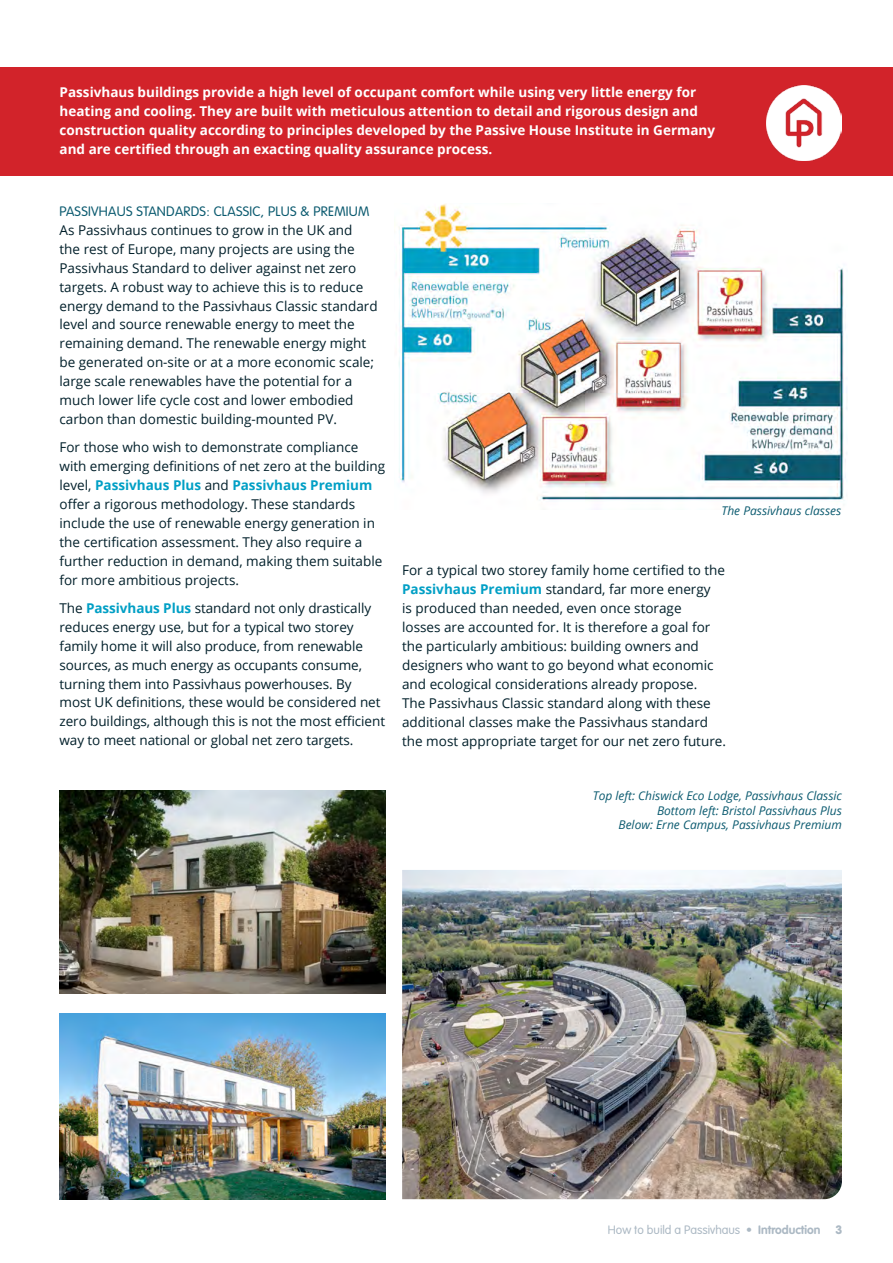
<style>
.page{position:relative;width:893px;height:1263px;background:#fff}
.page>*{position:absolute;margin:0;border:0;box-sizing:border-box;transform-origin:0 0}
.t1{font:13.5px/18.9px "Open Sans";color:#001f2a}
.t2{font:700 13.5px/18.9px "Open Sans";color:#fff}
.t3{font:300 13.5px "VAG Rounded LT Pro";letter-spacing:.02em;color:#0c5b70}
.t4{font:italic 12px/14.4px "Open Sans";color:#0c5b70;text-align:right}
.t5{font:300 12px "VAG Rounded LT Pro";color:#acb9c4}
.t6{font:900 12px "VAG Rounded LT Pro";color:#acb9c4}
.s1{font-weight:700;color:#009fc5}
.s2{font-weight:700}
</style>
<div class="page">
<div style="left:0;top:68px;width:893px;height:108px;background:#d2232a"></div>
<img style="left:398px;top:203px;width:449px;height:298px">
<img style="left:402px;top:870px;width:440px;height:329px">
<img style="left:60px;top:791px;width:325px;height:203px">
<img style="left:60px;top:1013px;width:325px;height:186px">
<img style="left:767px;top:86px;width:75px;height:75px">
<p class="t2" style="left:60px;top:82px;width:657px">Passivhaus buildings provide a high level of occupant comfort while using very little energy for heating and cooling. They are built with meticulous attention to detail and rigorous design and construction quality according to principles developed by the Passive House Institute in Germany and are certified through an exacting quality assurance process.</p>
<p class="t3" style="left:60px;top:203px;width:311px">PASSIVHAUS STANDARDS: CLASSIC, PLUS &amp; PREMIUM</p>
<p class="t1" style="left:60px;top:220px;width:320px">As Passivhaus continues to grow in the UK and<br>the rest of Europe, many projects are using the Passivhaus Standard to deliver against net zero targets. A robust way to achieve this is to reduce energy demand to the Passivhaus Classic standard level and source renewable energy to meet the remaining demand. The renewable energy might be generated on-site or at a more economic scale; large scale renewables have the potential for a much lower life cycle cost and lower embodied carbon than domestic building-mounted PV.</p>
<p class="t1" style="left:60px;top:438px;width:327px">For those who wish to demonstrate compliance with emerging definitions of net zero at the building level, <span class="s1">Passivhaus Plus</span> and <span class="s1">Passivhaus Premium </span>offer a rigorous methodology. These standards include the use of renewable energy generation in the certification assessment. They also require a further reduction in demand, making them suitable for more ambitious projects.</p>
<p class="t1" style="left:60px;top:598px;width:327px">The <span class="s1">Passivhaus Plus</span> standard not only drastically reduces energy use, but for a typical two storey family home it will also produce, from renewable sources, as much energy as occupants consume, turning them into Passivhaus powerhouses. By most UK definitions, these would be considered net zero buildings, although this is not the most efficient way to meet national or global net zero targets.</p>
<p class="t4" style="left:721px;top:503px;width:121px">The Passivhaus classes</p>
<p class="t1" style="left:402px;top:561px;width:325px">For a typical two storey family home certified to the <span class="s1">Passivhaus Premium</span> standard, far more energy<br>is produced than needed, even once storage<br>losses are accounted for. It is therefore a goal for the particularly ambitious: building owners and designers who want to go beyond what economic and ecological considerations already propose.<br>The Passivhaus Classic standard along with these additional classes make the Passivhaus standard the most appropriate target for our net zero future.</p>
<p class="t4" style="left:593px;top:788px;width:251px">Top left: Chiswick Eco Lodge, Passivhaus Classic<br>Bottom left: Bristol Passivhaus Plus<br>Below: Erne Campus, Passivhaus Premium</p>
<p class="t5" style="left:608px;top:1222px;width:214px">How to build a Passivhaus • <span class="s2">Introduction</span></p>
<p class="t6" style="left:836px;top:1221px;width:8px">3</p>
</div>
